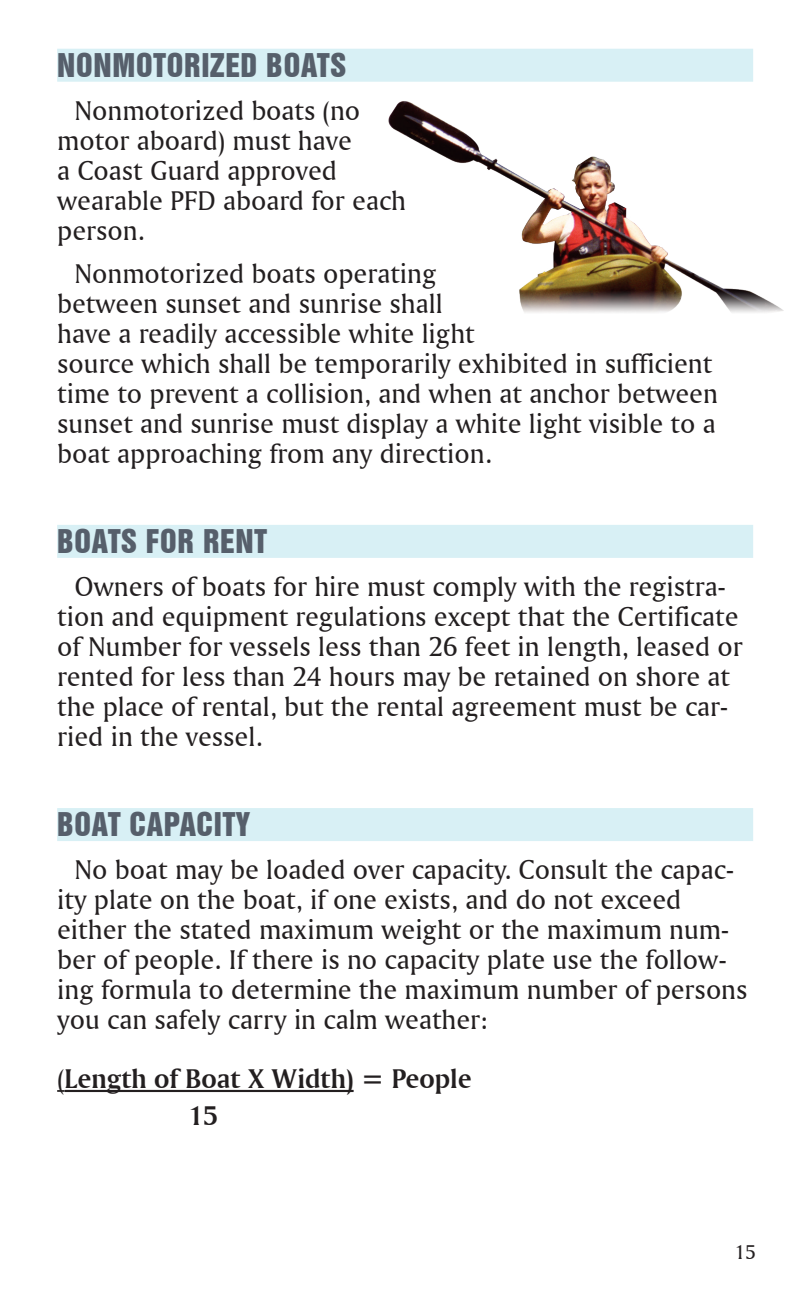
<style>
.page{position:relative;width:810px;height:1296px;background:#fff}
.page>*{position:absolute;margin:0;border:0;box-sizing:border-box;transform-origin:0 0}
.Heading{font:30px "Swiss 921 BT Regular A";letter-spacing:.025em;color:#565f6b}
.Body_Text{font:28.5px/30px "Amerigo BT Roman A";color:#231f20}
.Definitions{font:28.5px "Amerigo BT Bold A";color:#231f20}
.t1{font:21px "Amerigo BT Roman A";color:#231f20}
.s1{font-family:"Amerigo BT Roman A"}
</style>
<div class="page">
<div style="left:57px;top:49px;width:696px;height:33px;background:#d8f0f5"></div>
<div style="left:57px;top:525px;width:696px;height:33px;background:#d8f0f5"></div>
<div style="left:57px;top:808px;width:696px;height:33px;background:#d8f0f5"></div>
<svg style="left:57px;top:1090px;width:8px;height:2px"></svg>
<hr style="left:65px;top:1090px;width:289px;height:2px;background:#231f20">
<img style="left:356px;top:81px;width:428px;height:232px">
<p class="Heading" style="left:57px;top:45px;width:290px">NONMOTORIZED BOATS</p>
<p class="Body_Text" style="left:57px;top:95px;width:350px;text-indent:17px">Nonmotorized boats (no motor aboard) must have<br>a Coast Guard approved wearable PFD aboard for each person.</p>
<p class="Body_Text" style="left:57px;top:258px;width:662px;text-indent:17px">Nonmotorized boats operating<br>between sunset and sunrise shall<br>have a readily accessible white light<br>source which shall be temporarily exhibited in sufficient time to prevent a collision, and when at anchor between sunset and sunrise must display a white light visible to a boat approaching from any direction.</p>
<p class="Heading" style="left:57px;top:522px;width:211px">BOATS FOR RENT</p>
<p class="Body_Text" style="left:57px;top:571px;width:687px;text-indent:17px">Owners of boats for hire must comply with the registra&shy;tion and equipment regulations except that the Certificate of Number for vessels less than 26 feet in length, leased or rented for less than 24 hours may be retained on shore at the place of rental, but the rental agreement must be car&shy;ried in the vessel.</p>
<p class="Heading" style="left:57px;top:805px;width:194px">BOAT CAPACITY</p>
<p class="Body_Text" style="left:57px;top:854px;width:692px;text-indent:17px">No boat may be loaded over capacity. Consult the capac&shy;ity plate on the boat, if one exists, and do not exceed either the stated maximum weight or the maximum num&shy;ber of people. If there is no capacity plate use the follow&shy;ing formula to determine the maximum number of persons you can safely carry in calm weather:</p>
<p class="Definitions" style="left:57px;top:1061px;width:416px"><span class="s1">(</span>Length of Boat X Width) = People</p>
<p class="Definitions" style="left:189px;top:1098px;width:31px">15</p>
<p class="t1" style="left:734px;top:1240px;width:23px">15</p>
</div>
